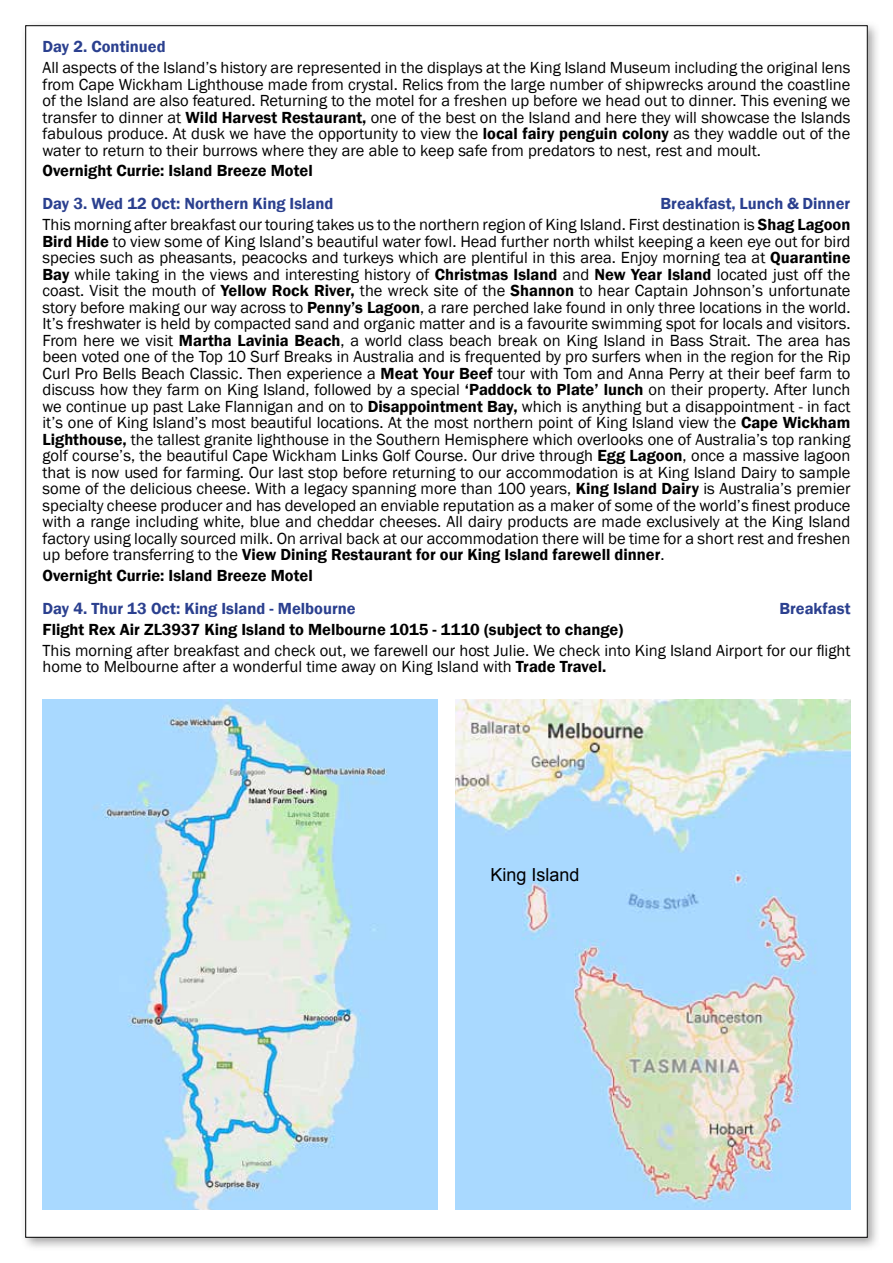
<style>
.page{position:relative;width:893px;height:1263px;background:#fff}
.page>*{position:absolute;margin:0;border:0;box-sizing:border-box;transform-origin:0 0}
.t1{font:18px "Arial";color:#000}
.t2{font:16.5px/16.5px "Franklin Gothic";color:#000;text-align:justify}
.t3{font:600 16.5px "Franklin Gothic";color:#000}
.t4{font:600 16.5px "Franklin Gothic";color:#2b408f}
.s1{font-weight:600}
.s2{font-weight:600;color:#2b408f}
</style>
<div class="page">
<div style="left:21px;top:21px;width:860px;height:1229px;background:#787778;opacity:.66"></div>
<div style="left:26px;top:26px;width:841px;height:1211px;background:#fff"></div>
<img style="left:43px;top:699px;width:395px;height:511px">
<img style="left:455px;top:699px;width:395px;height:511px">
<p class="t4" style="left:43px;top:37px;width:125px">Day 2. Continued</p>
<p class="t2" style="left:43px;top:60px;width:809px">All aspects of the Island’s history are represented in the displays at the King Island Museum including the original lens from Cape Wickham Lighthouse made from crystal. Relics from the large number of shipwrecks around the coastline of the Island are also featured. Returning to the motel for a freshen up before we head out to dinner. This evening we transfer to dinner at <span class="s1">Wild Harvest Restaurant,</span> one of the best on the Island and here they will showcase the Islands fabulous produce. At dusk we have the opportunity to view the <span class="s1">local fairy penguin colony</span> as they waddle out of the water to return to their burrows where they are able to keep safe from predators to nest, rest and moult.</p>
<p class="t3" style="left:43px;top:161px;width:272px">Overnight Currie: Island Breeze Motel</p>
<p class="t4" style="left:43px;top:194px;width:292px">Day 3. Wed 12 Oct: Northern King Island</p>
<p class="t2" style="left:43px;top:194px;width:809px;line-height:20.7px;text-align:right"><span class="s2">Breakfast, Lunch &amp; Dinner<br></span>This morning after breakfast our touring takes us to the northern region of King Island. First destination is <span class="s1">Shag Lagoon</span></p>
<p class="t2" style="left:43px;top:233px;width:809px"><span class="s1">Bird Hide</span> to view some of King Island’s beautiful water fowl. Head further north whilst keeping a keen eye out for bird species such as pheasants, peacocks and turkeys which are plentiful in this area. Enjoy morning tea at <span class="s1">Quarantine Bay</span> while taking in the views and interesting history of <span class="s1">Christmas Island</span> and <span class="s1">New Year Island</span> located just off the coast. Visit the mouth of <span class="s1">Yellow Rock River,</span> the wreck site of the <span class="s1">Shannon</span> to hear Captain Johnson’s unfortunate story before making our way across to <span class="s1">Penny’s Lagoon</span>, a rare perched lake found in only three locations in the world.<br>It’s freshwater is held by compacted sand and organic matter and is a favourite swimming spot for locals and visitors.<br>From here we visit <span class="s1">Martha Lavinia Beach</span>, a world class beach break on King Island in Bass Strait. The area has been voted one of the Top 10 Surf Breaks in Australia and is frequented by pro surfers when in the region for the Rip Curl Pro Bells Beach Classic. Then experience a <span class="s1">Meat Your Beef</span> tour with Tom and Anna Perry at their beef farm to discuss how they farm on King Island, followed by a special <span class="s1">‘Paddock to Plate’ lunch</span> on their property. After lunch we continue up past Lake Flannigan and on to <span class="s1">Disappointment Bay,</span> which is anything but a disappointment - in fact it’s one of King Island’s most beautiful locations. At the most northern point of King Island view the <span class="s1">Cape Wickham Lighthouse,</span> the tallest granite lighthouse in the Southern Hemisphere which overlooks one of Australia’s top ranking golf course’s, the beautiful Cape Wickham Links Golf Course. Our drive through <span class="s1">Egg Lagoon</span>, once a massive lagoon that is now used for farming. Our last stop before returning to our accommodation is at King Island Dairy to sample some of the delicious cheese. With a legacy spanning more than 100 years, <span class="s1">King Island Dairy</span> is Australia’s premier specialty cheese producer and has developed an enviable reputation as a maker of some of the world’s finest produce with a range including white, blue and cheddar cheeses. All dairy products are made exclusively at the King Island factory using locally sourced milk. On arrival back at our accommodation there will be time for a short rest and freshen up before transferring to the <span class="s1">View Dining Restaurant for our King Island farewell dinner</span>.</p>
<p class="t3" style="left:43px;top:565px;width:272px">Overnight Currie: Island Breeze Motel</p>
<p class="t4" style="left:43px;top:598px;width:315px">Day 4. Thur 13 Oct: King Island - Melbourne</p>
<p class="t4" style="left:779px;top:598px;width:73px">Breakfast</p>
<p class="t3" style="left:43px;top:619px;width:582px">Flight Rex Air ZL3937 King Island to Melbourne 1015 - 1110 (subject to change)</p>
<p class="t2" style="left:43px;top:642px;width:809px">This morning after breakfast and check out, we farewell our host Julie. We check into King Island Airport for our flight home to Melbourne after a wonderful time away on King Island with <span class="s1">Trade Travel.</span></p>
<p class="t1" style="left:490px;top:862px;width:91px">King Island</p>
</div>
